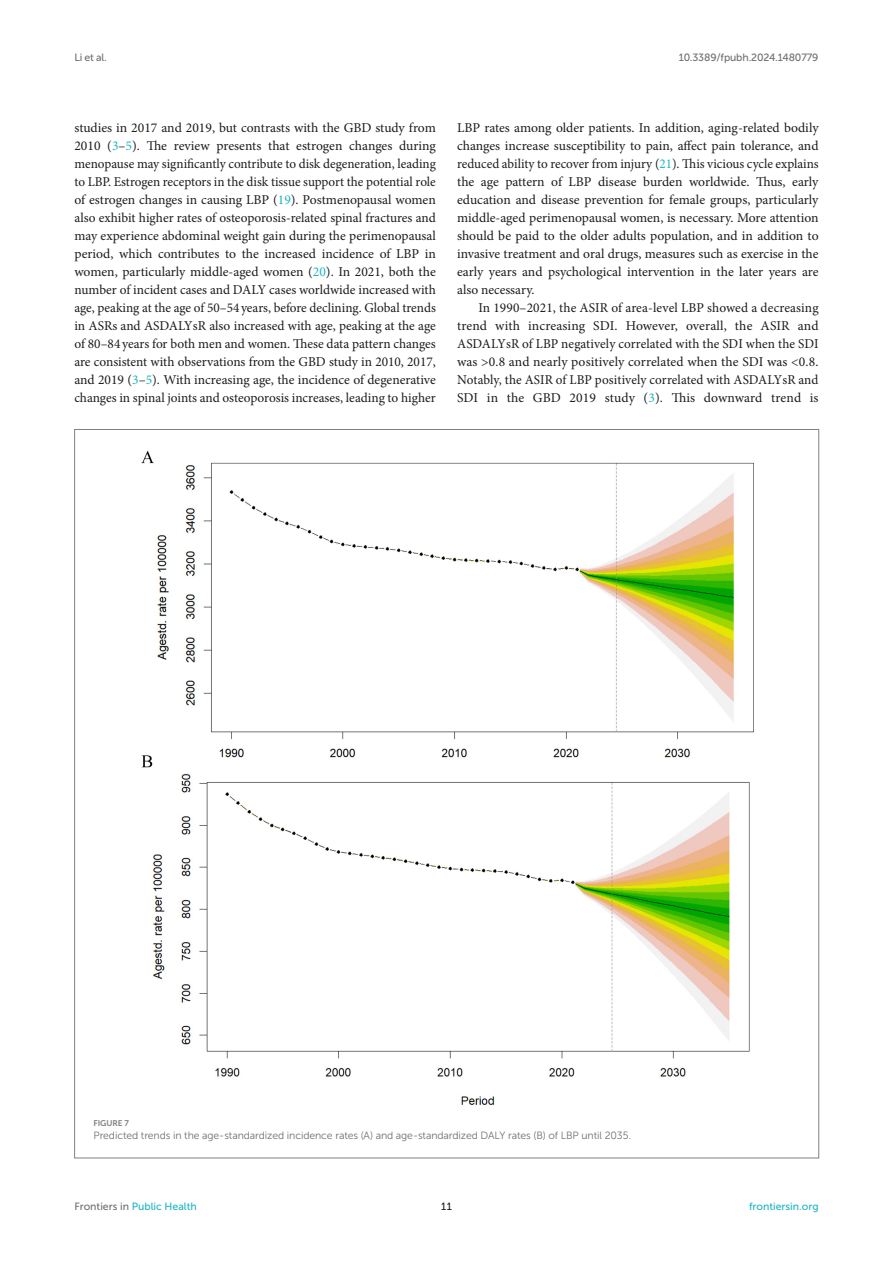
<style>
.page{position:relative;width:893px;height:1263px;background:#fff}
.page>*{position:absolute;margin:0;border:0;box-sizing:border-box;transform-origin:0 0}
.TEXT{font:13.5px/18px "Minion Pro";color:#1b1c1b;text-align:justify}
.FIG_LEG{font:10.5px "Museo Sans 300";letter-spacing:-.01em;color:#706f70}
.t1{font:10.5px "Museo Sans 500";color:#1db5c3}
.t2{font:10.5px "Museo Sans 500";letter-spacing:-.015em;color:#706f70}
.t3{font:10.5px "Museo Sans 500";color:#1b1c1b}
.FIG_HD{font:8.25px "Museo Sans 700";letter-spacing:-.01em;color:#7e7f7f}
.s1{color:#1db5c3}
.s2{color:#706f70}
</style>
<div class="page">
<img style="left:141px;top:451px;width:613px;height:654px">
<p class="t2" style="left:74px;top:51px;width:34px">Li et al.</p>
<p class="t2" style="left:679px;top:51px;width:141px">10.3389/fpubh.2024.1480779</p>
<p class="TEXT" style="left:74px;top:119px;width:363px">studies in 2017 and 2019, but contrasts with the GBD study from 2010 (<span class="s1">3</span>–<span class="s1">5</span>). The review presents that estrogen changes during menopause may significantly contribute to disk degeneration, leading to LBP. Estrogen receptors in the disk tissue support the potential role of estrogen changes in causing LBP (<span class="s1">19</span>). Postmenopausal women also exhibit higher rates of osteoporosis-related spinal fractures and may experience abdominal weight gain during the perimenopausal period, which contributes to the increased incidence of LBP in women, particularly middle-aged women (<span class="s1">20</span>). In 2021, both the number of incident cases and DALY cases worldwide increased with age, peaking at the age of 50–54 years, before declining. Global trends in ASRs and ASDALYsR also increased with age, peaking at the age of 80–84 years for both men and women. These data pattern changes are consistent with observations from the GBD study in 2010, 2017, and 2019 (<span class="s1">3</span>–<span class="s1">5</span>). With increasing age, the incidence of degenerative changes in spinal joints and osteoporosis increases, leading to higher</p>
<p class="TEXT" style="left:457px;top:119px;width:363px">LBP rates among older patients. In addition, aging-related bodily changes increase susceptibility to pain, affect pain tolerance, and reduced ability to recover from injury (<span class="s1">21</span>). This vicious cycle explains the age pattern of LBP disease burden worldwide. Thus, early education and disease prevention for female groups, particularly middle-aged perimenopausal women, is necessary. More attention should be paid to the older adults population, and in addition to invasive treatment and oral drugs, measures such as exercise in the early years and psychological intervention in the later years are also necessary.</p>
<p class="TEXT" style="left:457px;top:299px;width:363px;text-indent:21px">In 1990–2021, the ASIR of area-level LBP showed a decreasing trend with increasing SDI. However, overall, the ASIR and ASDALYsR of LBP negatively correlated with the SDI when the SDI was &gt;0.8 and nearly positively correlated when the SDI was &lt;0.8.<br>Notably, the ASIR of LBP positively correlated with ASDALYsR and SDI in the GBD 2019 study (<span class="s1">3</span>). This downward trend is</p>
<p class="FIG_HD" style="left:94px;top:1118px;width:37px">FIGURE 7</p>
<p class="FIG_LEG" style="left:94px;top:1130px;width:539px">Predicted trends in the age-standardized incidence rates (A) and age-standardized DALY rates (B) of LBP until 2035.</p>
<p class="t1" style="left:74px;top:1200px;width:124px"><span class="s2">Frontiers in</span> Public Health</p>
<p class="t3" style="left:441px;top:1200px;width:12px">11</p>
<p class="t1" style="left:749px;top:1200px;width:71px">frontiersin.org</p>
</div>
